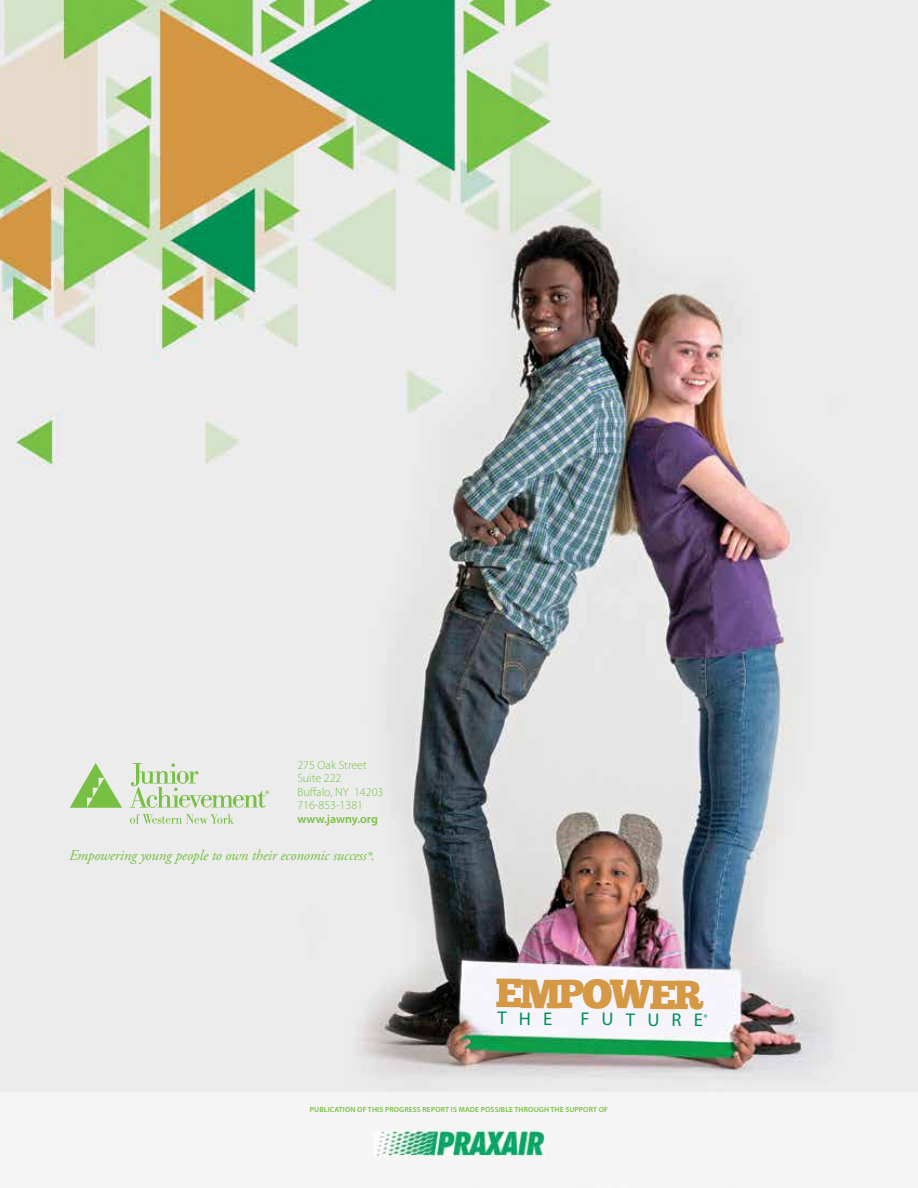
<style>
.page{position:relative;width:918px;height:1188px;background:#fff}
.page>*{position:absolute;margin:0;border:0;box-sizing:border-box;transform-origin:0 0}
.t1{font:40.65px "Chunk Five";color:#d59845}
.t2{font:18.6px "Myriad Pro";color:#009057}
.t3{font:italic 15px "Adobe Garamond Pro";letter-spacing:-.01em;color:#77c043}
.t4{font:300 12px/13.5px "Myriad Pro";color:#77c043}
.t5{font:600 12px "Myriad Pro";color:#77c043}
.t6{font:600 7.5px "Myriad Pro";letter-spacing:.02em;color:#77c043}
</style>
<div class="page">
<img style="left:0;top:0;width:918px;height:1092px">
<div style="left:0;top:1092px;width:918px;height:96px;background:#f5f5f5"></div>
<svg style="left:130px;top:763px;width:139px;height:45px;background:#d6e3cc"></svg>
<svg style="left:70px;top:763px;width:52px;height:45px;background:#b5d79d"></svg>
<svg style="left:130px;top:814px;width:104px;height:10px"></svg>
<img style="left:377px;top:1131px;width:168px;height:24px">
<svg style="left:497px;top:1012px;width:55px;height:13px"></svg>
<h3 class="t4" style="left:297px;top:758px;width:88px">275 Oak Street<br>Suite 222<br>Buffalo, NY 14203<br>716-853-1381</h3>
<h3 class="t5" style="left:297px;top:811px;width:82px">www.jawny.org</h3>
<h3 class="t3" style="left:69px;top:846px;width:307px">Empowering young people to own their economic success®.</h3>
<h1 class="t1" style="left:496px;top:968px;width:210px;rotate:1deg">EMPOWER</h1>
<h2 class="t2" style="left:581px;top:1007px;width:128px;rotate:1deg">FUTURE<sup>®</sup></h2>
<p class="t6" style="left:310px;top:1105px;width:300px">PUBLICATION OF THIS PROGRESS REPORT IS MADE POSSIBLE THROUGH THE SUPPORT OF</p>
</div>
